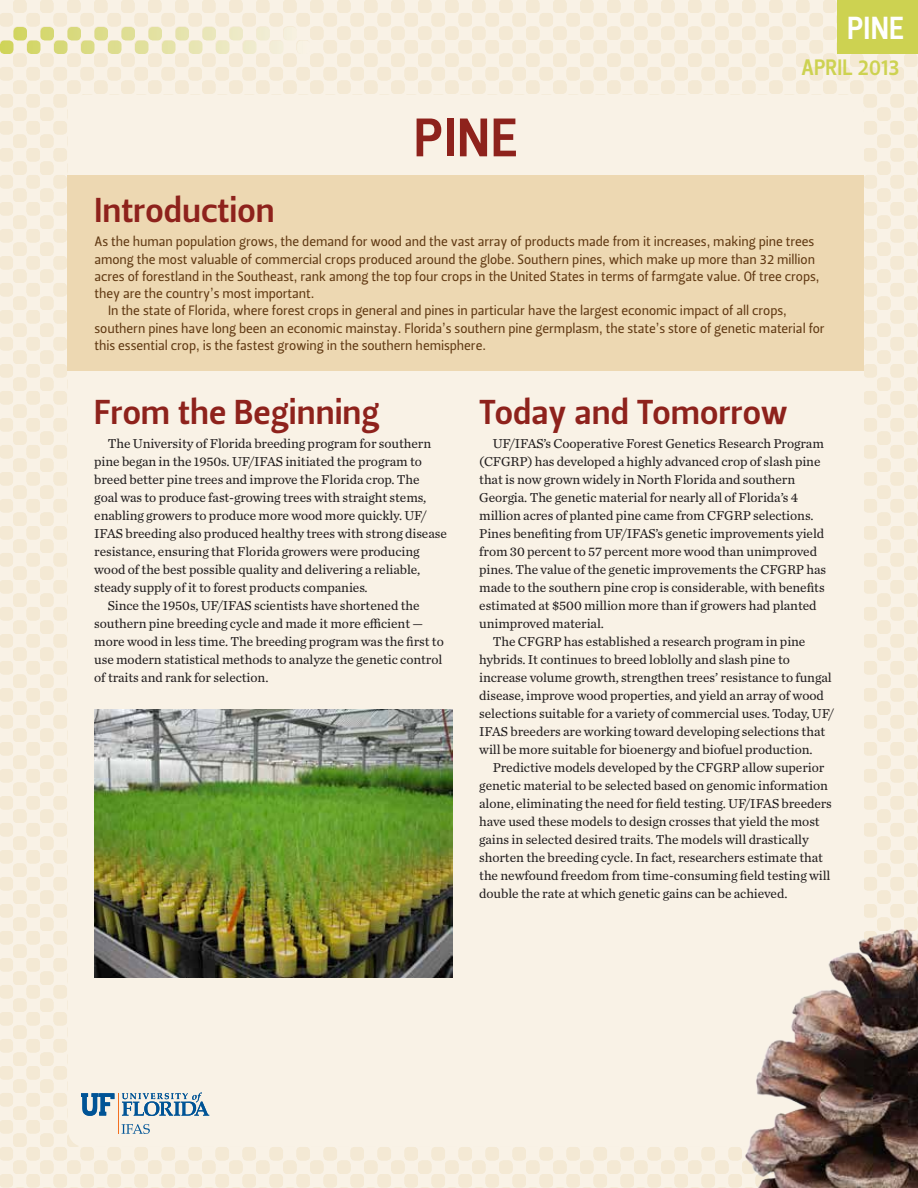
<style>
.page{position:relative;width:918px;height:1188px;background:#fff}
.page>*{position:absolute;margin:0;border:0;box-sizing:border-box;transform-origin:0 0}
.t1{font:54px "Leitura Sans Grot 3";color:#8e221c}
.t2{font:34.5px "Leitura Sans Grot 3";color:#8e221c}
.t3{font:31.8px "Leitura Sans Grot 3";color:#fff;scale:.94 1}
.t4{font:22.2px "Leitura Sans Grot 3";letter-spacing:.01em;color:#cdd251;scale:.94 1}
.t5{font:13.5px "Chronicle Text G2";letter-spacing:-.005em;color:#231f20}
.t6{font:13.5px "Leitura Sans Grot 2";letter-spacing:-.005em;color:#603913}
</style>
<div class="page">
<div style="left:0;top:0;width:918px;height:1188px;background:linear-gradient(to right,#f7eede,#f7eedd)"></div>
<div style="left:68px;top:95px;width:796px;height:1052px;background:#f9f2e6;border-radius:18px"></div>
<svg style="left:0;top:27px;width:1px;height:13px"></svg>
<div style="left:148px;top:27px;width:14px;height:13px;background:#e3e1a1;border-radius:4px"></div>
<svg style="left:68px;top:27px;width:13px;height:13px"></svg>
<svg style="left:230px;top:27px;width:13px;height:13px"></svg>
<div style="left:27px;top:40px;width:13px;height:14px;background:#d4d76a;border-radius:4px"></div>
<div style="left:189px;top:40px;width:13px;height:14px;background:#e8e5b3;border-radius:4px"></div>
<div style="left:108px;top:40px;width:14px;height:14px;background:#dddd8f;border-radius:4px"></div>
<div style="left:270px;top:40px;width:14px;height:14px;background:#f3edd8;border-radius:4px"></div>
<div style="left:0;top:40px;width:14px;height:14px;background:#d0d45b;border-radius:4px"></div>
<div style="left:162px;top:40px;width:14px;height:14px;background:#e5e3a8;border-radius:4px"></div>
<div style="left:81px;top:40px;width:13px;height:14px;background:#dadb84;border-radius:4px"></div>
<div style="left:243px;top:40px;width:13px;height:14px;background:#efebcc;border-radius:4px"></div>
<div style="left:40px;top:27px;width:14px;height:13px;background:#d5d871;border-radius:4px"></div>
<div style="left:202px;top:27px;width:14px;height:13px;background:#e9e6ba;border-radius:4px"></div>
<svg style="left:122px;top:27px;width:13px;height:13px"></svg>
<svg style="left:284px;top:27px;width:13px;height:13px"></svg>
<svg style="left:14px;top:27px;width:13px;height:13px"></svg>
<svg style="left:176px;top:27px;width:13px;height:13px"></svg>
<div style="left:94px;top:27px;width:14px;height:13px;background:#dcdc8a;border-radius:4px"></div>
<div style="left:256px;top:27px;width:14px;height:13px;background:#f0ecd2;border-radius:4px"></div>
<div style="left:54px;top:40px;width:14px;height:14px;background:#d6d878;border-radius:4px"></div>
<div style="left:216px;top:40px;width:14px;height:14px;background:#ece8c1;border-radius:4px"></div>
<div style="left:135px;top:40px;width:13px;height:14px;background:#e1e09b;border-radius:4px"></div>
<div style="left:297px;top:40px;width:13px;height:14px;background:#f9f2e4;border-radius:4px"></div>
<img style="left:737px;top:896px;width:181px;height:292px">
<hr style="left:118px;top:1093px;width:1px;height:41px;background:#f37021">
<svg style="left:122px;top:1092px;width:87px;height:24px"></svg>
<svg style="left:81px;top:1093px;width:33px;height:23px"></svg>
<svg style="left:122px;top:1124px;width:28px;height:10px"></svg>
<div style="left:837px;top:0;width:81px;height:54px;background:#cdd251"></div>
<div style="left:68px;top:175px;width:796px;height:195px;background:#edd8b2"></div>
<img style="left:94px;top:709px;width:358px;height:269px">
<h1 class="t1" style="left:414px;top:101px;width:106px">Pine</h1>
<h3 class="t3" style="left:847px;top:6px;width:62px">pine</h3>
<h3 class="t4" style="left:801px;top:53px;width:106px">April 2013</h3>
<h2 class="t2" style="left:94px;top:187px;width:182px">Introduction</h2>
<p class="t6" style="left:94px;top:233px;width:721px">As the human population grows, the demand for wood and the vast array of products made from it increases, making pine trees</p>
<p class="t6" style="left:94px;top:250px;width:722px">among the most valuable of commercial crops produced around the globe. Southern pines, which make up more than 32 million</p>
<p class="t6" style="left:94px;top:267px;width:727px">acres of forestland in the Southeast, rank among the top four crops in the United States in terms of farmgate value. Of tree crops,</p>
<p class="t6" style="left:94px;top:284px;width:221px">they are the country’s most important.</p>
<p class="t6" style="left:108px;top:302px;width:680px">In the state of Florida, where forest crops in general and pines in particular have the largest economic impact of all crops,</p>
<p class="t6" style="left:94px;top:319px;width:732px">southern pines have long been an economic mainstay. Florida’s southern pine germplasm, the state’s store of genetic material for</p>
<p class="t6" style="left:94px;top:336px;width:393px">this essential crop, is the fastest growing in the southern hemisphere.</p>
<h2 class="t2" style="left:94px;top:388px;width:287px">From the Beginning</h2>
<p class="t5" style="left:108px;top:434px;width:325px">The University of Florida breeding program for southern</p>
<p class="t5" style="left:94px;top:452px;width:329px">pine began in the 1950s. UF/IFAS initiated the program to</p>
<p class="t5" style="left:94px;top:470px;width:327px">breed better pine trees and improve the Florida crop. The</p>
<p class="t5" style="left:94px;top:488px;width:334px">goal was to produce fast-growing trees with straight stems,</p>
<p class="t5" style="left:94px;top:506px;width:334px">enabling growers to produce more wood more quickly. UF/</p>
<p class="t5" style="left:94px;top:524px;width:354px">IFAS breeding also produced healthy trees with strong disease</p>
<p class="t5" style="left:94px;top:542px;width:327px">resistance, ensuring that Florida growers were producing</p>
<p class="t5" style="left:94px;top:560px;width:328px">wood of the best possible quality and delivering a reliable,</p>
<p class="t5" style="left:94px;top:578px;width:275px">steady supply of it to forest products companies.</p>
<p class="t5" style="left:108px;top:596px;width:313px">Since the 1950s, UF/IFAS scientists have shortened the</p>
<p class="t5" style="left:94px;top:614px;width:330px">southern pine breeding cycle and made it more efficient —</p>
<p class="t5" style="left:94px;top:632px;width:351px">more wood in less time. The breeding program was the first to</p>
<p class="t5" style="left:94px;top:650px;width:350px">use modern statistical methods to analyze the genetic control</p>
<p class="t5" style="left:94px;top:668px;width:176px">of traits and rank for selection.</p>
<h2 class="t2" style="left:479px;top:388px;width:310px">Today and Tomorrow</h2>
<p class="t5" style="left:493px;top:434px;width:333px">UF/IFAS’s Cooperative Forest Genetics Research Program</p>
<p class="t5" style="left:479px;top:452px;width:343px">(CFGRP) has developed a highly advanced crop of slash pine</p>
<p class="t5" style="left:479px;top:470px;width:317px">that is now grown widely in North Florida and southern</p>
<p class="t5" style="left:479px;top:488px;width:320px">Georgia. The genetic material for nearly all of Florida’s 4</p>
<p class="t5" style="left:479px;top:506px;width:336px">million acres of planted pine came from CFGRP selections.</p>
<p class="t5" style="left:479px;top:524px;width:347px">Pines benefiting from UF/IFAS’s genetic improvements yield</p>
<p class="t5" style="left:479px;top:542px;width:339px">from 30 percent to 57 percent more wood than unimproved</p>
<p class="t5" style="left:479px;top:560px;width:348px">pines. The value of the genetic improvements the CFGRP has</p>
<p class="t5" style="left:479px;top:578px;width:347px">made to the southern pine crop is considerable, with benefits</p>
<p class="t5" style="left:479px;top:596px;width:339px">estimated at $500 million more than if growers had planted</p>
<p class="t5" style="left:479px;top:614px;width:126px">unimproved material.</p>
<p class="t5" style="left:493px;top:632px;width:314px">The CFGRP has established a research program in pine</p>
<p class="t5" style="left:479px;top:650px;width:312px">hybrids. It continues to breed loblolly and slash pine to</p>
<p class="t5" style="left:479px;top:668px;width:354px">increase volume growth, strengthen trees’ resistance to fungal</p>
<p class="t5" style="left:479px;top:686px;width:346px">disease, improve wood properties, and yield an array of wood</p>
<p class="t5" style="left:479px;top:704px;width:356px">selections suitable for a variety of commercial uses. Today, UF/</p>
<p class="t5" style="left:479px;top:722px;width:348px">IFAS breeders are working toward developing selections that</p>
<p class="t5" style="left:479px;top:740px;width:335px">will be more suitable for bioenergy and biofuel production.</p>
<p class="t5" style="left:493px;top:758px;width:333px">Predictive models developed by the CFGRP allow superior</p>
<p class="t5" style="left:479px;top:776px;width:350px">genetic material to be selected based on genomic information</p>
<p class="t5" style="left:479px;top:794px;width:354px">alone, eliminating the need for field testing. UF/IFAS breeders</p>
<p class="t5" style="left:479px;top:812px;width:342px">have used these models to design crosses that yield the most</p>
<p class="t5" style="left:479px;top:830px;width:331px">gains in selected desired traits. The models will drastically</p>
<p class="t5" style="left:479px;top:848px;width:345px">shorten the breeding cycle. In fact, researchers estimate that</p>
<p class="t5" style="left:479px;top:866px;width:353px">the newfound freedom from time-consuming field testing will</p>
<p class="t5" style="left:479px;top:884px;width:310px">double the rate at which genetic gains can be achieved.</p>
</div>
